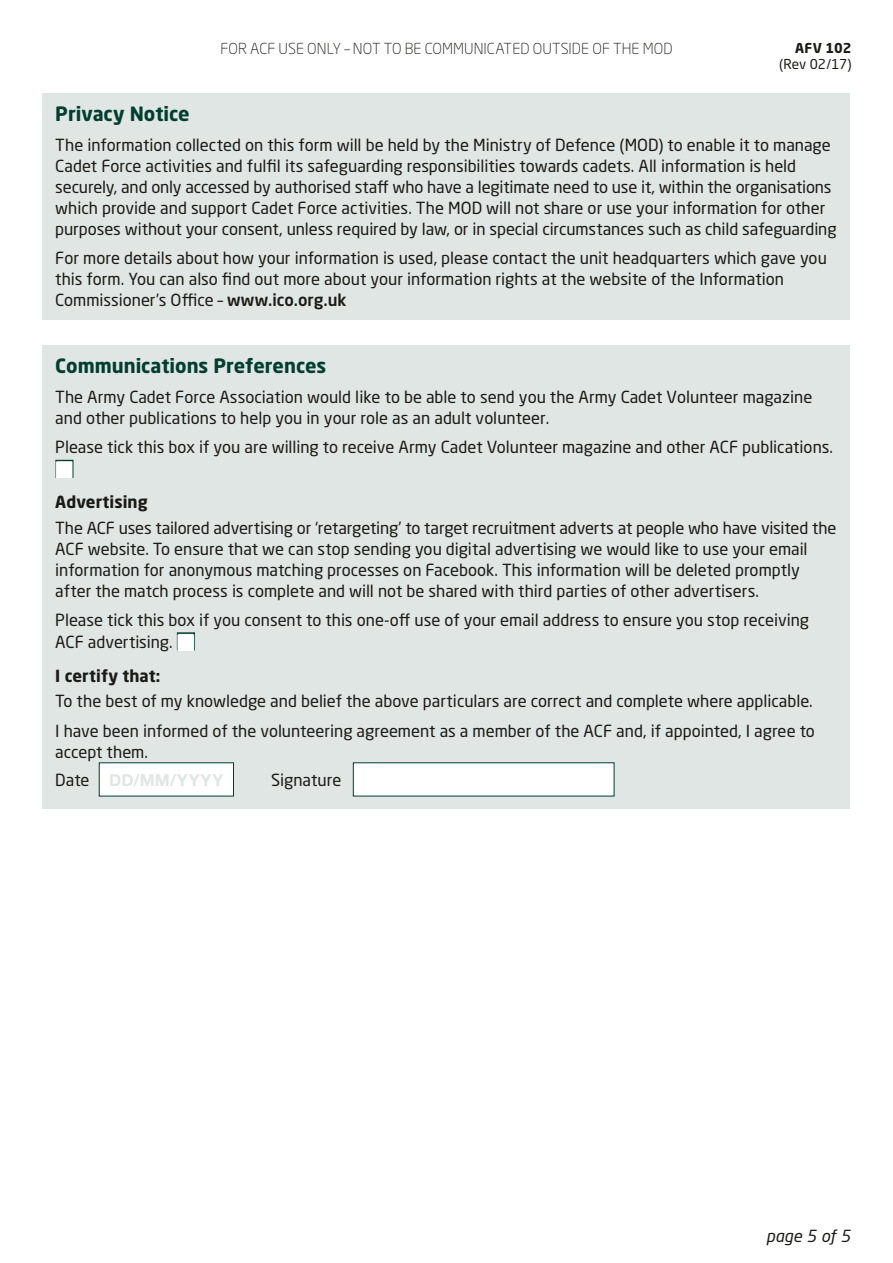
<style>
.page{position:relative;width:893px;height:1263px;background:#fff}
.page>*{position:absolute;margin:0;border:0;box-sizing:border-box;transform-origin:0 0}
.Body{font:24px "Zapf Dingbats ITC";color:#fff}
.Body-2{font:700 19.5px "Neo Sans Pro";color:#003e2e}
.Body-3{font:16.5px/21px "Neo Sans Pro";color:#1a1a18}
.Body-4{font:700 16.5px "Helvetica Neue LT Std";letter-spacing:.05em;color:#e0e6e3}
.Body-5{font:italic 16.5px "Neo Sans Pro";letter-spacing:.005em;color:#1a1a18}
.t1{font:300 15px "Neo Sans Pro";letter-spacing:.005em;color:#1a1a18}
.t2{font:13.5px "Neo Sans Pro";letter-spacing:-.005em;color:#1a1a18}
.t3{font:700 13.5px "Neo Sans Pro";letter-spacing:.01em;color:#1a1a18}
.s1{font-weight:500}
.s2{font-weight:700}
.s3{color:#fff}
.s4{font-family:"Neo Sans Pro";font-weight:400;color:#1a1a18}
</style>
<div class="page">
<div style="left:43px;top:94px;width:807px;height:226px;background:#e0e6e3"></div>
<div style="left:43px;top:345px;width:807px;height:464px;background:#e0e6e3"></div>
<div style="left:99px;top:762px;width:135px;height:34px;background:#fff"></div>
<div style="left:353px;top:762px;width:261px;height:34px;background:#fff"></div>
<div style="left:55px;top:460px;width:18px;height:18px;border:2px solid #003e2e"></div>
<div style="left:177px;top:632px;width:18px;height:18px;border:2px solid #003e2e"></div>
<p class="t1" style="left:220px;top:40px;width:454px">FOR ACF USE ONLY – NOT TO BE COMMUNICATED OUTSIDE OF THE MOD</p>
<p class="t3" style="left:795px;top:39px;width:58px">AFV 102</p>
<p class="t2" style="left:779px;top:56px;width:74px">(Rev 02/17)</p>
<h2 class="Body-2" style="left:55px;top:101px;width:136px">Privacy Notice</h2>
<p class="Body-3" style="left:55px;top:134px;width:783px">The information collected on this form will be held by the Ministry of Defence (MOD) to enable it to manage Cadet Force activities and fulfil its safeguarding responsibilities towards cadets. All information is held securely, and only accessed by authorised staff who have a legitimate need to use it, within the organisations which provide and support Cadet Force activities. The MOD will not share or use your information for other purposes without your consent, unless required by law, or in special circumstances such as child safeguarding</p>
<p class="Body-3" style="left:55px;top:247px;width:773px">For more details about how your information is used, please contact the unit headquarters which gave you this form. You can also find out more about your information rights at the website of the Information<br>Commissioner’s Office – <span class="s1">www.ico.org.uk</span></p>
<p class="Body-2" style="left:55px;top:353px;width:273px">Communications Preferences</p>
<p class="Body-3" style="left:55px;top:386px;width:759px">The Army Cadet Force Association would like to be able to send you the Army Cadet Volunteer magazine and other publications to help you in your role as an adult volunteer.</p>
<p class="Body-3" style="left:55px;top:436px;width:779px">Please tick this box if you are willing to receive Army Cadet Volunteer magazine and other ACF publications.</p>
<p class="Body" style="left:55px;top:458px;width:20px">■</p>
<p class="Body-3" style="left:55px;top:489px;width:783px;line-height:25.2px"><span class="s2">Advertising<br></span>The ACF uses tailored advertising or ‘retargeting’ to target recruitment adverts at people who have visited the</p>
<p class="Body-3" style="left:55px;top:538px;width:754px">ACF website. To ensure that we can stop sending you digital advertising we would like to use your email information for anonymous matching processes on Facebook. This information will be deleted promptly after the match process is complete and will not be shared with third parties of other advertisers.</p>
<p class="Body-3" style="left:55px;top:609px;width:755px;line-height:22.4px">Please tick this box if you consent to this one-off use of your email address to ensure you stop receiving<br>ACF advertising. <span class="s3">■</span></p>
<p class="Body-3" style="left:55px;top:663px;width:759px;line-height:25.2px"><span class="s2">I certify that:<br></span>To the best of my knowledge and belief the above particulars are correct and complete where applicable.</p>
<p class="Body-3" style="left:55px;top:720px;width:761px">I have been informed of the volunteering agreement as a member of the ACF and, if appointed, I agree to accept them.</p>
<p class="Body-4" style="left:55px;top:770px;width:170px"><span class="s4">Date</span> DD/MM/YYYY</p>
<p class="Body-3" style="left:271px;top:769px;width:72px">Signature</p>
<p class="Body-5" style="left:766px;top:1225px;width:86px">page 5 of 5</p>
</div>
